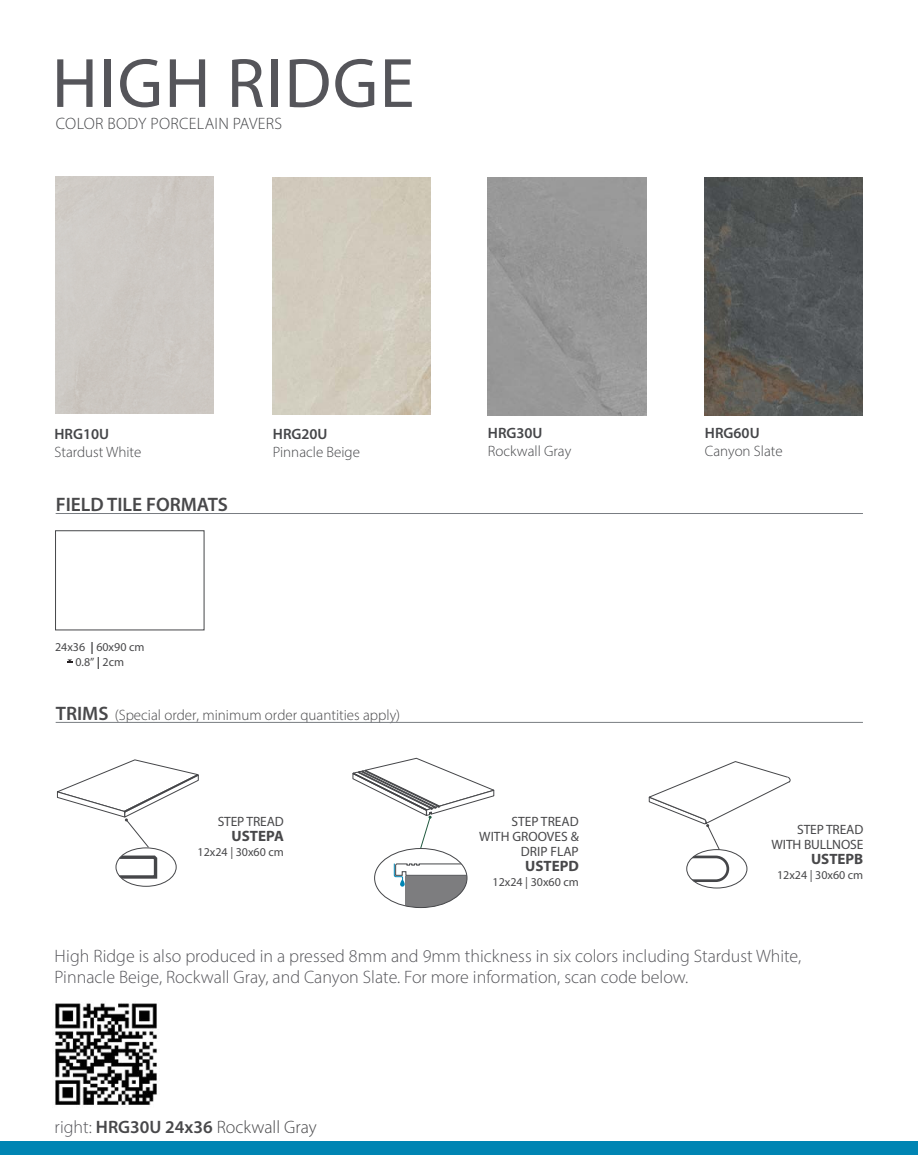
<style>
.page{position:relative;width:918px;height:1175px;background:#fff}
.page>*{position:absolute;margin:0;border:0;box-sizing:border-box;transform-origin:0 0}
.t1{font:70.5px "Myriad Pro";letter-spacing:.02em;color:#55555a}
.t2{font:600 19.5px "Myriad Pro";color:#48484a}
.t3{font:300 18px/21.6px "Myriad Pro";color:#55555a}
.t4{font:300 18px "Myriad Pro";color:#48484a}
.t5{font:300 16.5px "Myriad Pro";letter-spacing:.02em;color:#454649}
.t6{font:300 15px "Myriad Pro";color:#454649}
.t7{font:300 15px "Myriad Pro";color:#48484a}
.t8{font:600 15px "Myriad Pro";color:#454649}
.t9{font:700 15px "Myriad Pro";color:#48484a}
.t10{font:13.5px/15px "Myriad Pro";letter-spacing:-.01em;color:#48484a;text-align:right}
.t11{font:12px/15px "Myriad Pro";color:#48484a;text-align:center}
.s1{font-weight:700}
.s2{font-weight:600;font-size:19.5px}
.s3{color:#55555a}
.s4{font-weight:600}
</style>
<div class="page">
<img style="left:705px;top:178px;width:158px;height:237px">
<hr style="left:56px;top:513px;width:807px;height:1px;background:#797d82">
<hr style="left:56px;top:722px;width:807px;height:1px;background:#797d82">
<div style="left:55px;top:530px;width:149px;height:100px;border:1px solid #454649"></div>
<svg style="left:67px;top:659px;width:6px;height:4px"></svg>
<svg style="left:352px;top:757px;width:143px;height:92px"></svg>
<svg style="left:406px;top:886px;width:60px;height:21px"></svg>
<svg style="left:394px;top:863px;width:73px;height:23px"></svg>
<div style="left:374px;top:848px;width:93px;height:60px;border:1px solid #454649;border-radius:50%"></div>
<svg style="left:648px;top:761px;width:143px;height:122px"></svg>
<svg style="left:57px;top:759px;width:142px;height:121px"></svg>
<img style="left:55px;top:1002px;width:102px;height:103px">
<div style="left:0;top:1141px;width:918px;height:13px;background:#0085b3"></div>
<h1 class="t1" style="left:52px;top:40px;width:364px">HIGH RIDGE</h1>
<p class="t5" style="left:56px;top:113px;width:228px">COLOR BODY PORCELAIN PAVERS</p>
<p class="t8" style="left:54px;top:424px;width:56px">HRG10U</p>
<p class="t6" style="left:54px;top:443px;width:89px">Stardust White</p>
<p class="t2" style="left:56px;top:492px;width:174px">FIELD TILE FORMATS</p>
<p class="t8" style="left:273px;top:424px;width:56px">HRG20U</p>
<p class="t6" style="left:273px;top:443px;width:89px">Pinnacle Beige</p>
<p class="t11" style="left:55px;top:639px;width:91px">24x36 <span class="s1">|</span> 60x90 cm<br>0.8” <span class="s1">|</span> 2cm</p>
<p class="t7" style="left:56px;top:705px;width:346px"><span class="s2">TRIMS</span> (Special order, minimum order quantities apply)</p>
<p class="t10" style="left:218px;top:813px;width:68px">STEP TREAD</p>
<p class="t9" style="left:232px;top:826px;width:54px">USTEPA</p>
<p class="t11" style="left:198px;top:844px;width:88px">12x24 | 30x60 cm</p>
<p class="t8" style="left:488px;top:423px;width:56px">HRG30U</p>
<p class="t6" style="left:488px;top:442px;width:85px">Rockwall Gray</p>
<p class="t10" style="left:479px;top:813px;width:101px">STEP TREAD<br>WITH GROOVES &amp;<br>DRIP FLAP</p>
<p class="t9" style="left:525px;top:856px;width:55px">USTEPD</p>
<p class="t11" style="left:493px;top:874px;width:88px">12x24 | 30x60 cm</p>
<p class="t8" style="left:705px;top:423px;width:56px">HRG60U</p>
<p class="t6" style="left:705px;top:442px;width:79px">Canyon Slate</p>
<p class="t10" style="left:772px;top:822px;width:93px">STEP TREAD<br>WITH BULLNOSE</p>
<p class="t9" style="left:811px;top:849px;width:54px">USTEPB</p>
<p class="t11" style="left:777px;top:867px;width:88px">12x24 | 30x60 cm</p>
<p class="t3" style="left:55px;top:944px;width:748px">High Ridge is also produced in a pressed 8mm and 9mm thickness in six colors including Stardust White,<br>Pinnacle Beige, Rockwall Gray, and Canyon Slate. For more information, scan code below.</p>
<p class="t4" style="left:55px;top:1116px;width:264px"><span class="s3">right:</span> <span class="s4">HRG30U 24x36</span> Rockwall Gray</p>
</div>
